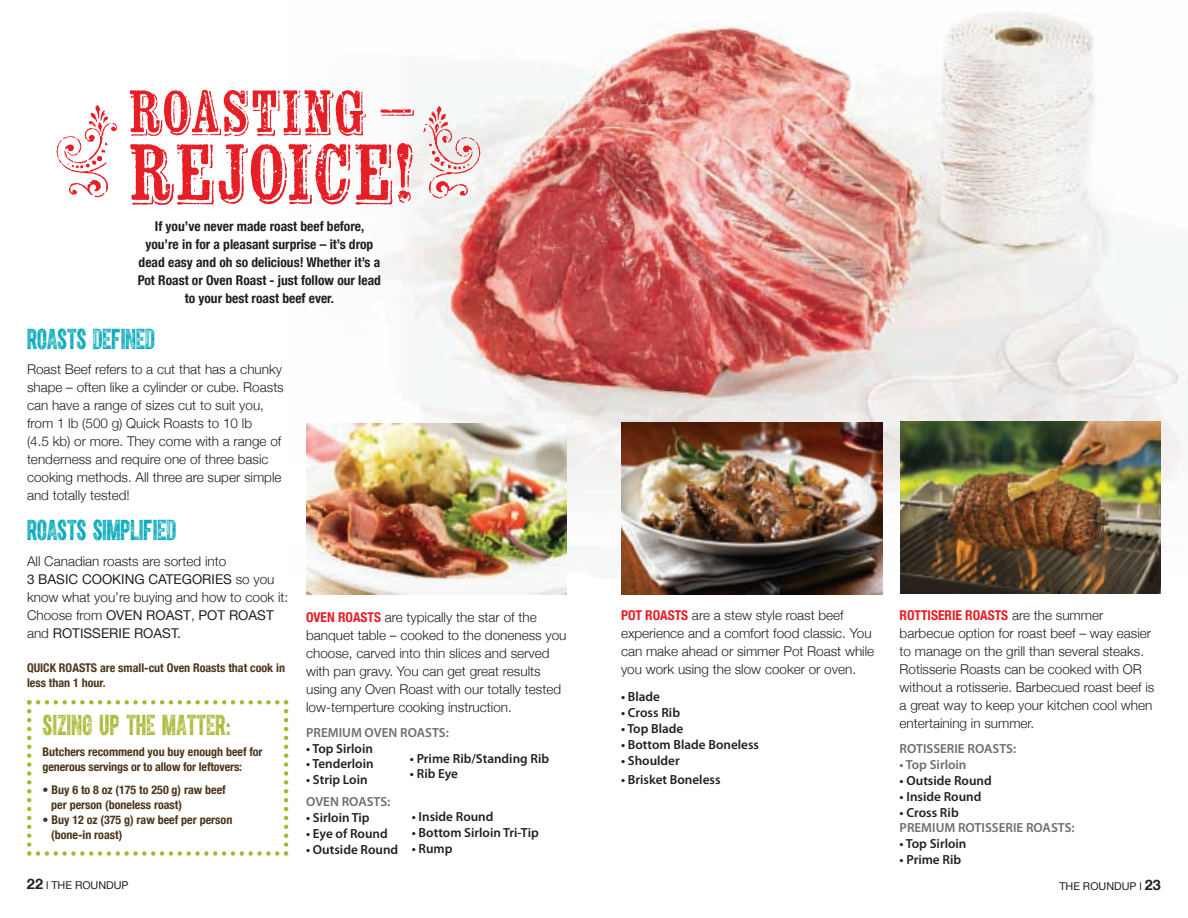
<style>
.page{position:relative;width:1188px;height:918px;background:#fff}
.page>*{position:absolute;margin:0;border:0;box-sizing:border-box;transform-origin:0 0}
.t1{font:82.8px "Wausau";letter-spacing:-.03em;color:#e61e25}
.t2{font:62.1px "Wausau";letter-spacing:-.025em;color:#e61e25}
.t3{font:27px "Cpl Kirkwood";letter-spacing:-.01em;color:#00a8b9}
.t4{font:27px "Cpl Kirkwood";color:#a9b632}
.t5{font:300 13.5px/18px "Helvetica Neue";color:#231f20}
.t6{font:700 condensed 13.5px/18px "Helvetica Neue";color:#231f20;text-align:center}
.t7{font:600 13.2px "Myriad Pro";color:#231f20}
.t8{font:600 13.2px "Myriad Pro";color:#6c6d70}
.t9{font:700 condensed 12px/15px "Helvetica Neue";color:#4c351b}
.t10{font:10.8px "Helvetica Neue";color:#231f20}
.s1{font-weight:400}
.s2{font-weight:700;font-stretch:condensed;color:#e61e25}
.s3{font-family:"Helvetica Neue LT";font-weight:700;font-size:14.4px}
</style>
<div class="page">
<img style="left:415px;top:12px;width:773px;height:566px">
<img style="left:567px;top:465px;width:621px;height:80px">
<img style="left:306px;top:423px;width:261px;height:172px">
<img style="left:900px;top:421px;width:261px;height:173px">
<img style="left:621px;top:422px;width:261px;height:172px">
<svg style="left:27px;top:700px;width:261px;height:156px"></svg>
<div style="left:423px;top:106px;width:57px;height:93px;background:#f3f3f3"></div>
<h2 class="t2" style="left:128px;top:94px;width:290px">ROASTING –</h2>
<h1 class="t1" style="left:128px;top:149px;width:289px">RejOICe!</h1>
<p class="t6" style="left:138px;top:217px;width:245px">If you’ve never made roast beef before, you’re in for a pleasant surprise – it’s drop dead easy and oh so delicious! Whether it’s a Pot Roast or Oven Roast - just follow our lead to your best roast beef ever.</p>
<h3 class="t3" style="left:27px;top:328px;width:130px">ROASTS DEFINED</h3>
<p class="t5" style="left:27px;top:360px;width:258px">Roast Beef refers to a cut that has a chunky shape – often like a cylinder or cube. Roasts can have a range of sizes cut to suit you, from 1 lb (500 g) Quick Roasts to 10 lb<br>(4.5 kb) or more. They come with a range of tenderness and require one of three basic cooking methods. All three are super simple and totally tested!</p>
<h3 class="t3" style="left:27px;top:520px;width:151px">ROASTS SIMPLIFIED</h3>
<p class="t5" style="left:27px;top:552px;width:263px">All Canadian roasts are sorted into<br><span class="s1">3 BASIC COOKING CATEGORIES</span> so you know what you’re buying and how to cook it:<br>Choose from <span class="s1">OVEN ROAST</span>, <span class="s1">POT ROAST </span>and <span class="s1">ROTISSERIE ROAST.</span></p>
<p class="t9" style="left:27px;top:660px;width:260px">QUICK ROaSTS are small-cut Oven Roasts that cook in less than 1 hour.</p>
<h3 class="t4" style="left:43px;top:715px;width:189px">SIZING UP THE MATTER:</h3>
<p class="t9" style="left:43px;top:744px;width:222px">Butchers recommend you buy enough beef for generous servings or to allow for leftovers:</p>
<p class="t9" style="left:51px;top:782px;width:176px;text-indent:-9px">• Buy 6 to 8 oz (175 to 250 g) raw beef per person (boneless roast)</p>
<p class="t9" style="left:51px;top:812px;width:183px;text-indent:-9px">• Buy 12 oz (375 g) raw beef per person (bone-in roast)</p>
<p class="t5" style="left:306px;top:608px;width:262px"><span class="s2">OvEN ROaSTS</span> are typically the star of the banquet table – cooked to the doneness you choose, carved into thin slices and served with pan gravy. You can get great results using any Oven Roast with our totally tested low-temperture cooking instruction.</p>
<p class="t8" style="left:306px;top:727px;width:144px">PREMIUM OVEN ROASTS:</p>
<p class="t7" style="left:306px;top:743px;width:68px">• Top Sirloin</p>
<p class="t7" style="left:306px;top:759px;width:69px">• Tenderloin</p>
<p class="t7" style="left:306px;top:775px;width:63px">• Strip Loin</p>
<p class="t7" style="left:410px;top:753px;width:141px">• Prime Rib/Standing Rib</p>
<p class="t7" style="left:410px;top:769px;width:50px">• Rib Eye</p>
<p class="t7" style="left:412px;top:812px;width:83px">• Inside Round</p>
<p class="t7" style="left:412px;top:828px;width:129px">• Bottom Sirloin Tri-Tip</p>
<p class="t7" style="left:412px;top:844px;width:42px">• Rump</p>
<p class="t8" style="left:306px;top:797px;width:86px">OVEN ROASTS:</p>
<p class="t7" style="left:306px;top:813px;width:65px">• Sirloin Tip</p>
<p class="t7" style="left:306px;top:828px;width:83px">• Eye of Round</p>
<p class="t7" style="left:306px;top:844px;width:94px">• Outside Round</p>
<p class="t5" style="left:621px;top:606px;width:255px"><span class="s2">POT ROaSTS</span> are a stew style roast beef experience and a comfort food classic. You can make ahead or simmer Pot Roast while you work using the slow cooker or oven.</p>
<p class="t7" style="left:621px;top:692px;width:41px">• Blade</p>
<p class="t7" style="left:621px;top:708px;width:61px">• Cross Rib</p>
<p class="t7" style="left:621px;top:724px;width:64px">• Top Blade</p>
<p class="t7" style="left:621px;top:739px;width:140px">• Bottom Blade Boneless</p>
<p class="t7" style="left:621px;top:755px;width:60px">• Shoulder</p>
<p class="t7" style="left:621px;top:774px;width:101px">• Brisket Boneless</p>
<p class="t5" style="left:900px;top:606px;width:256px"><span class="s2">ROTTISERIE ROaSTS</span> are the summer barbecue option for roast beef – way easier to manage on the grill than several steaks.<br>Rotisserie Roasts can be cooked with OR without a rotisserie. Barbecued roast beef is a great way to keep your kitchen cool when entertaining in summer.</p>
<p class="t8" style="left:900px;top:744px;width:118px">ROTISSERIE ROASTS:</p>
<p class="t8" style="left:900px;top:760px;width:68px">• Top Sirloin</p>
<p class="t7" style="left:900px;top:776px;width:94px">• Outside Round</p>
<p class="t7" style="left:900px;top:791px;width:83px">• Inside Round</p>
<p class="t7" style="left:900px;top:807px;width:61px">• Cross Rib</p>
<p class="t8" style="left:900px;top:823px;width:177px">PREMIUM ROTISSERIE ROASTS:</p>
<p class="t7" style="left:900px;top:839px;width:68px">• Top Sirloin</p>
<p class="t7" style="left:900px;top:855px;width:63px">• Prime Rib</p>
<p class="t10" style="left:27px;top:879px;width:103px"><span class="s3">22</span> l THE ROUNDUP</p>
<p class="t10" style="left:1059px;top:880px;width:103px">THE ROUNDUP l <span class="s3">23</span></p>
</div>
